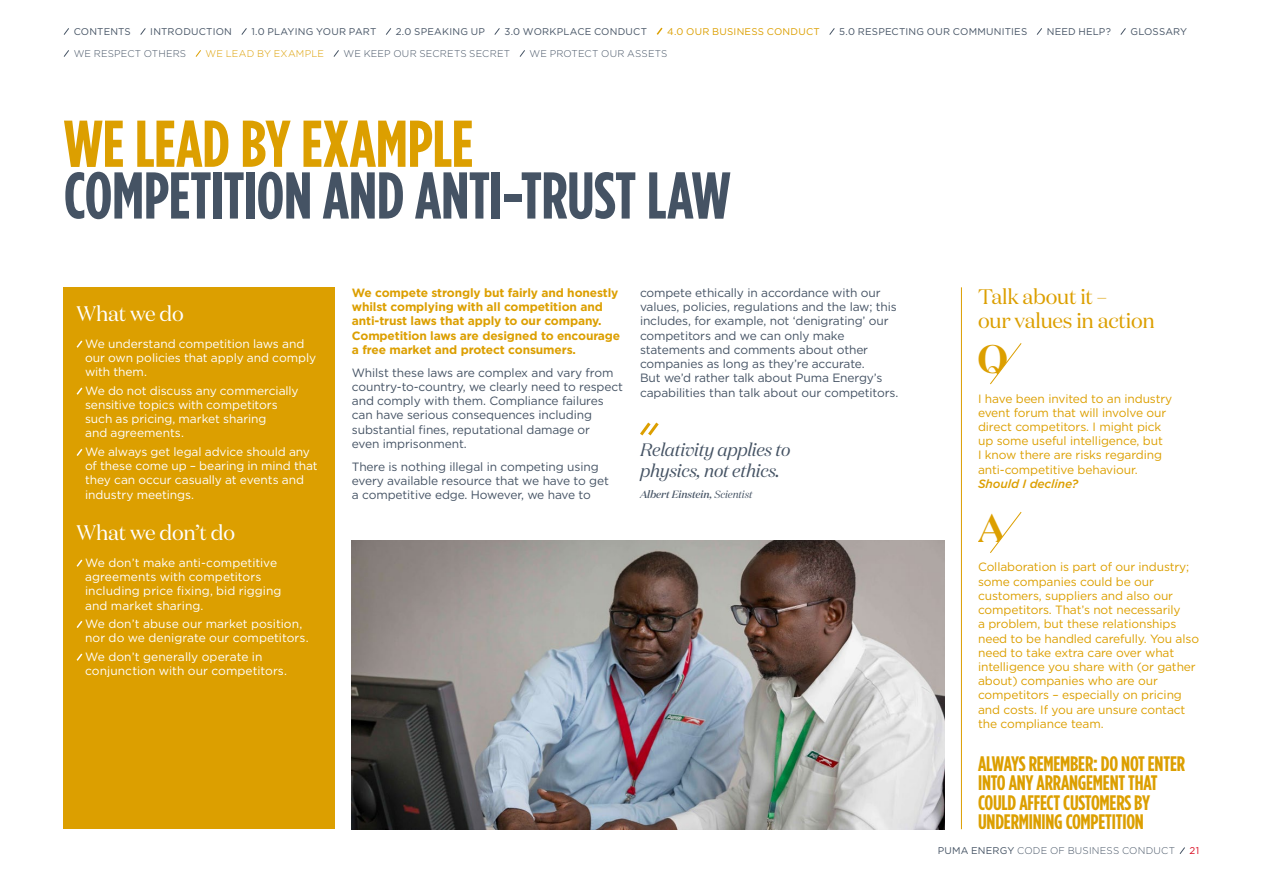
<style>
.page{position:relative;width:1263px;height:893px;background:#fff}
.page>*{position:absolute;margin:0;border:0;box-sizing:border-box;transform-origin:0 0}
.t1{font:700 66px "Gotham Condensed";letter-spacing:-.01em;color:#455364}
.t2{font:700 66px "Gotham Condensed";letter-spacing:-.005em;color:#dc9f00}
.t3{font:600 39.9px "Domaine Disp";color:#dc9f00}
.t4{font:700 21px/19.5px "Gotham Condensed";letter-spacing:-.01em;color:#dc9f00}
.t5{font:21px/24px "Domaine Disp";letter-spacing:-.01em;color:#dc9f00}
.t6{font:21px "Domaine Disp";letter-spacing:-.01em;color:#fff}
.t7{font:italic 18px/21px "Domaine Disp";letter-spacing:-.01em;color:#455364}
.t8{font:12px/14.2px "Gotham";letter-spacing:-.01em;color:#455364}
.t9{font:12px/14.2px "Gotham";letter-spacing:-.01em;color:#dc9f00}
.t10{font:12px/14.2px "Gotham";color:#fff}
.t11{font:700 12px/14.2px "Gotham";letter-spacing:-.01em;color:#dc9f00}
.t12{font:italic 500 12px "Gotham";letter-spacing:-.01em;color:#dc9f00}
.t13{font:italic 500 10.5px "Domaine Disp";color:#455364}
.t14{font:9.75px "Gotham";letter-spacing:.02em;color:#455364}
.t15{font:300 9.75px "Gotham";letter-spacing:.02em;color:#455364}
.t16{font:9.75px "Gotham";letter-spacing:.025em;color:#dc9f00}
.t17{font:300 9.75px "Gotham";letter-spacing:.02em;color:#dc9f00}
.t18{font:9.75px "Gotham";color:#d9081d}
.s1{font-weight:400}
</style>
<div class="page">
<svg style="left:990px;top:343px;width:32px;height:42px"></svg>
<svg style="left:990px;top:512px;width:32px;height:41px"></svg>
<div style="left:64px;top:287px;width:271px;height:542px;background:#dc9f00"></div>
<svg style="left:76px;top:340px;width:7px;height:8px"></svg>
<svg style="left:76px;top:387px;width:7px;height:8px"></svg>
<svg style="left:76px;top:449px;width:7px;height:7px"></svg>
<svg style="left:76px;top:559px;width:7px;height:8px"></svg>
<svg style="left:76px;top:621px;width:7px;height:7px"></svg>
<svg style="left:76px;top:653px;width:7px;height:8px"></svg>
<img style="left:352px;top:540px;width:592px;height:289px">
<hr style="left:961px;top:287px;width:1px;height:542px;background:#dc9f00">
<svg style="left:640px;top:422px;width:19px;height:14px"></svg>
<svg style="left:1179px;top:847px;width:6px;height:7px"></svg>
<svg style="left:63px;top:28px;width:6px;height:7px"></svg>
<svg style="left:140px;top:28px;width:6px;height:7px"></svg>
<svg style="left:241px;top:28px;width:6px;height:7px"></svg>
<svg style="left:386px;top:28px;width:6px;height:7px"></svg>
<svg style="left:494px;top:28px;width:6px;height:7px"></svg>
<svg style="left:656px;top:27px;width:7px;height:8px"></svg>
<svg style="left:829px;top:28px;width:6px;height:7px"></svg>
<svg style="left:1036px;top:28px;width:6px;height:7px"></svg>
<svg style="left:1120px;top:28px;width:6px;height:7px"></svg>
<svg style="left:63px;top:50px;width:6px;height:7px"></svg>
<svg style="left:195px;top:50px;width:6px;height:7px"></svg>
<svg style="left:333px;top:50px;width:6px;height:7px"></svg>
<svg style="left:519px;top:50px;width:6px;height:7px"></svg>
<p class="t14" style="left:74px;top:25px;width:59px">CONTENTS</p>
<p class="t14" style="left:150px;top:25px;width:83px">INTRODUCTION</p>
<p class="t14" style="left:251px;top:25px;width:126px">1.0 PLAYING YOUR PART</p>
<p class="t14" style="left:396px;top:25px;width:91px">2.0 SPEAKING UP</p>
<p class="t14" style="left:504px;top:25px;width:144px">3.0 WORKPLACE CONDUCT</p>
<p class="t16" style="left:667px;top:25px;width:154px">4.0 OUR BUSINESS CONDUCT</p>
<p class="t14" style="left:839px;top:25px;width:189px">5.0 RESPECTING OUR COMMUNITIES</p>
<p class="t14" style="left:1047px;top:25px;width:66px">NEED HELP?</p>
<p class="t14" style="left:1130px;top:25px;width:58px">GLOSSARY</p>
<p class="t15" style="left:74px;top:47px;width:114px">WE RESPECT OTHERS</p>
<p class="t17" style="left:206px;top:47px;width:120px">WE LEAD BY EXAMPLE</p>
<p class="t15" style="left:344px;top:47px;width:168px">WE KEEP OUR SECRETS SECRET</p>
<p class="t15" style="left:530px;top:47px;width:139px">WE PROTECT OUR ASSETS</p>
<h1 class="t2" style="left:64px;top:105px;width:411px">WE LEAD BY EXAMPLE</h1>
<h1 class="t1" style="left:64px;top:157px;width:668px">COMPETITION AND ANTI-TRUST LAW</h1>
<h3 class="t6" style="left:77px;top:300px;width:109px">What we do</h3>
<p class="t10" style="left:85px;top:336px;width:233px">We understand competition laws and our own policies that apply and comply with them.</p>
<p class="t10" style="left:85px;top:383px;width:215px">We do not discuss any commercially sensitive topics with competitors such as pricing, market sharing<br>and agreements.</p>
<p class="t10" style="left:85px;top:444px;width:234px">We always get legal advice should any of these come up – bearing in mind that they can occur casually at events and industry meetings.</p>
<h3 class="t6" style="left:77px;top:519px;width:160px">What we don’t do</h3>
<p class="t10" style="left:85px;top:555px;width:198px">We don’t make anti-competitive agreements with competitors including price fixing, bid rigging and market sharing.</p>
<p class="t10" style="left:85px;top:616px;width:225px">We don’t abuse our market position, nor do we denigrate our competitors.</p>
<p class="t10" style="left:85px;top:649px;width:204px">We don’t generally operate in conjunction with our competitors.</p>
<p class="t11" style="left:352px;top:285px;width:270px">We compete strongly but fairly and honestly whilst complying with all competition and anti-trust laws that apply to our company.<br>Competition laws are designed to encourage a free market and protect consumers.</p>
<p class="t8" style="left:352px;top:365px;width:273px">Whilst these laws are complex and vary from country-to-country, we clearly need to respect and comply with them. Compliance failures can have serious consequences including substantial fines, reputational damage or<br>even imprisonment.</p>
<p class="t8" style="left:352px;top:459px;width:259px">There is nothing illegal in competing using every available resource that we have to get a competitive edge. However, we have to</p>
<p class="t8" style="left:640px;top:285px;width:260px">compete ethically in accordance with our values, policies, regulations and the law; this includes, for example, not ‘denigrating’ our competitors and we can only make statements and comments about other companies as long as they’re accurate.<br>But we’d rather talk about Puma Energy’s capabilities than talk about our competitors.</p>
<h3 class="t7" style="left:640px;top:439px;width:152px">Relativity applies to physics, not ethics.</h3>
<p class="t13" style="left:640px;top:488px;width:114px">Albert Einstein, <span class="s1">Scientist</span></p>
<h3 class="t5" style="left:978px;top:284px;width:178px">Talk about it –<br>our values in action</h3>
<h2 class="t3" style="left:977px;top:333px;width:32px">Q</h2>
<p class="t9" style="left:978px;top:391px;width:196px">I have been invited to an industry event forum that will involve our direct competitors. I might pick up some useful intelligence, but<br>I know there are risks regarding anti-competitive behaviour.</p>
<p class="t12" style="left:978px;top:476px;width:102px">Should I decline?</p>
<h2 class="t3" style="left:977px;top:502px;width:31px">A</h2>
<p class="t9" style="left:978px;top:560px;width:223px">Collaboration is part of our industry; some companies could be our customers, suppliers and also our competitors. That’s not necessarily<br>a problem, but these relationships need to be handled carefully. You also need to take extra care over what intelligence you share with (or gather about) companies who are our competitors – especially on pricing and costs. If you are unsure contact the compliance team.</p>
<h3 class="t4" style="left:978px;top:753px;width:208px">ALWAYS REMEMBER: DO NOT ENTER<br>INTO ANY ARRANGEMENT THAT<br>COULD AFFECT CUSTOMERS BY<br>UNDERMINING COMPETITION</h3>
<p class="t15" style="left:938px;top:844px;width:239px"><span class="s1">PUMA ENERGY</span> CODE OF BUSINESS CONDUCT</p>
<p class="t18" style="left:1189px;top:844px;width:11px">21</p>
</div>
